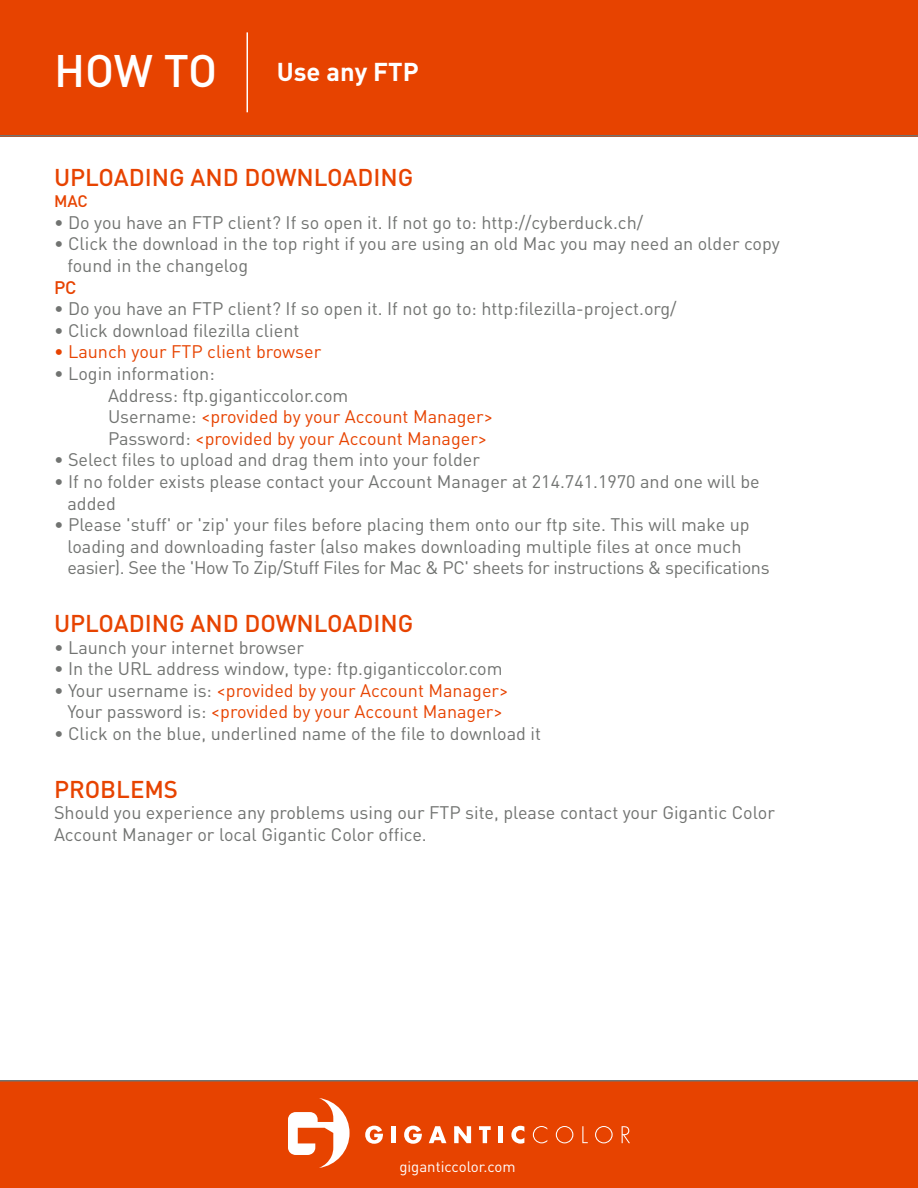
<style>
.page{position:relative;width:918px;height:1188px;background:#fff}
.page>*{position:absolute;margin:0;border:0;box-sizing:border-box;transform-origin:0 0}
.t1{font:500 45px "DIN";color:#fff}
.t2{font:700 25.5px "DIN";color:#fff}
.t3{font:500 24px "DIN";color:#e74300}
.t4{font:18px/21.6px "DIN";color:#717371}
.t5{font:18px "DIN";color:#e74300}
.t6{font:500 18px "DIN";color:#e74300}
.t7{font:500 16.5px "DIN";color:#e74300}
.t8{font:15px "DIN";color:#fff}
.s1{color:#717371}
</style>
<div class="page">
<div style="left:0;top:0;width:918px;height:136px;background:#e74300"></div>
<div style="left:0;top:1080px;width:918px;height:108px;background:#e74300"></div>
<hr style="left:0;top:135px;width:918px;height:2px;background:#717371">
<hr style="left:0;top:1080px;width:918px;height:2px;background:#717371">
<svg style="left:365px;top:1126px;width:18px;height:18px"></svg>
<div style="left:391px;top:1126px;width:5px;height:17px;background:#fff"></div>
<svg style="left:404px;top:1126px;width:18px;height:18px"></svg>
<svg style="left:429px;top:1126px;width:17px;height:17px"></svg>
<svg style="left:454px;top:1126px;width:17px;height:17px"></svg>
<svg style="left:479px;top:1126px;width:12px;height:17px"></svg>
<hr style="left:499px;top:1126px;width:4px;height:17px;background:#fff">
<svg style="left:511px;top:1126px;width:13px;height:18px"></svg>
<svg style="left:533px;top:1126px;width:14px;height:17px"></svg>
<svg style="left:556px;top:1126px;width:17px;height:17px"></svg>
<svg style="left:582px;top:1126px;width:6px;height:17px"></svg>
<svg style="left:595px;top:1126px;width:18px;height:17px"></svg>
<svg style="left:622px;top:1126px;width:8px;height:17px"></svg>
<svg style="left:288px;top:1098px;width:62px;height:70px"></svg>
<hr style="left:247px;top:32px;width:1px;height:80px;background:#fff">
<p class="t1" style="left:54px;top:41px;width:165px">HOW TO</p>
<p class="t2" style="left:277px;top:55px;width:144px">Use any FTP</p>
<p class="t3" style="left:54px;top:162px;width:361px">UPLOADING AND DOWNLOADING</p>
<p class="t7" style="left:54px;top:190px;width:35px">MAC</p>
<p class="t4" style="left:54px;top:211px;width:591px">• Do you have an FTP client? If so open it. If not go to: http://cyberduck.ch/</p>
<p class="t4" style="left:54px;top:232px;width:728px">• Click the download in the top right if you are using an old Mac you may need an older copy</p>
<p class="t4" style="left:67px;top:254px;width:182px">found in the changelog</p>
<p class="t6" style="left:54px;top:275px;width:24px">PC</p>
<p class="t4" style="left:54px;top:297px;width:624px">• Do you have an FTP client? If so open it. If not go to: http:filezilla-project.org/</p>
<p class="t4" style="left:54px;top:319px;width:247px">• Click download filezilla client</p>
<p class="t5" style="left:54px;top:340px;width:269px">• Launch your FTP client browser</p>
<p class="t4" style="left:54px;top:362px;width:162px">• Login information:</p>
<p class="t4" style="left:108px;top:383px;width:242px">Address: ftp.giganticcolor.com</p>
<p class="t5" style="left:108px;top:405px;width:387px"><span class="s1">Username:</span> &lt;provided by your Account Manager&gt;</p>
<p class="t5" style="left:108px;top:426px;width:381px"><span class="s1">Password:</span> &lt;provided by your Account Manager&gt;</p>
<p class="t4" style="left:54px;top:448px;width:427px">• Select files to upload and drag them into your folder</p>
<p class="t4" style="left:67px;top:470px;width:694px;text-indent:-13px">• If no folder exists please contact your Account Manager at 214.741.1970 and one will be added</p>
<p class="t4" style="left:67px;top:513px;width:704px;text-indent:-13px">• Please 'stuff' or 'zip' your files before placing them onto our ftp site. This will make up loading and downloading faster (also makes downloading multiple files at once much easier). See the 'How To Zip/Stuff Files for Mac &amp; PC' sheets for instructions &amp; specifications</p>
<p class="t3" style="left:54px;top:608px;width:361px">UPLOADING AND DOWNLOADING</p>
<p class="t4" style="left:54px;top:635px;width:252px">• Launch your internet browser</p>
<p class="t4" style="left:54px;top:657px;width:450px">• In the URL address window, type: ftp.giganticcolor.com</p>
<p class="t5" style="left:54px;top:678px;width:456px"><span class="s1">• Your username is:</span> &lt;provided by your Account Manager&gt;</p>
<p class="t5" style="left:67px;top:700px;width:437px"><span class="s1">Your password is:</span> &lt;provided by your Account Manager&gt;</p>
<p class="t4" style="left:54px;top:722px;width:489px">• Click on the blue, underlined name of the file to download it</p>
<p class="t3" style="left:54px;top:773px;width:126px">PROBLEMS</p>
<p class="t4" style="left:54px;top:801px;width:722px">Should you experience any problems using our FTP site, please contact your Gigantic Color</p>
<p class="t4" style="left:54px;top:823px;width:374px">Account Manager or local Gigantic Color office.</p>
<p class="t8" style="left:399px;top:1157px;width:118px">giganticcolor.com</p>
</div>
